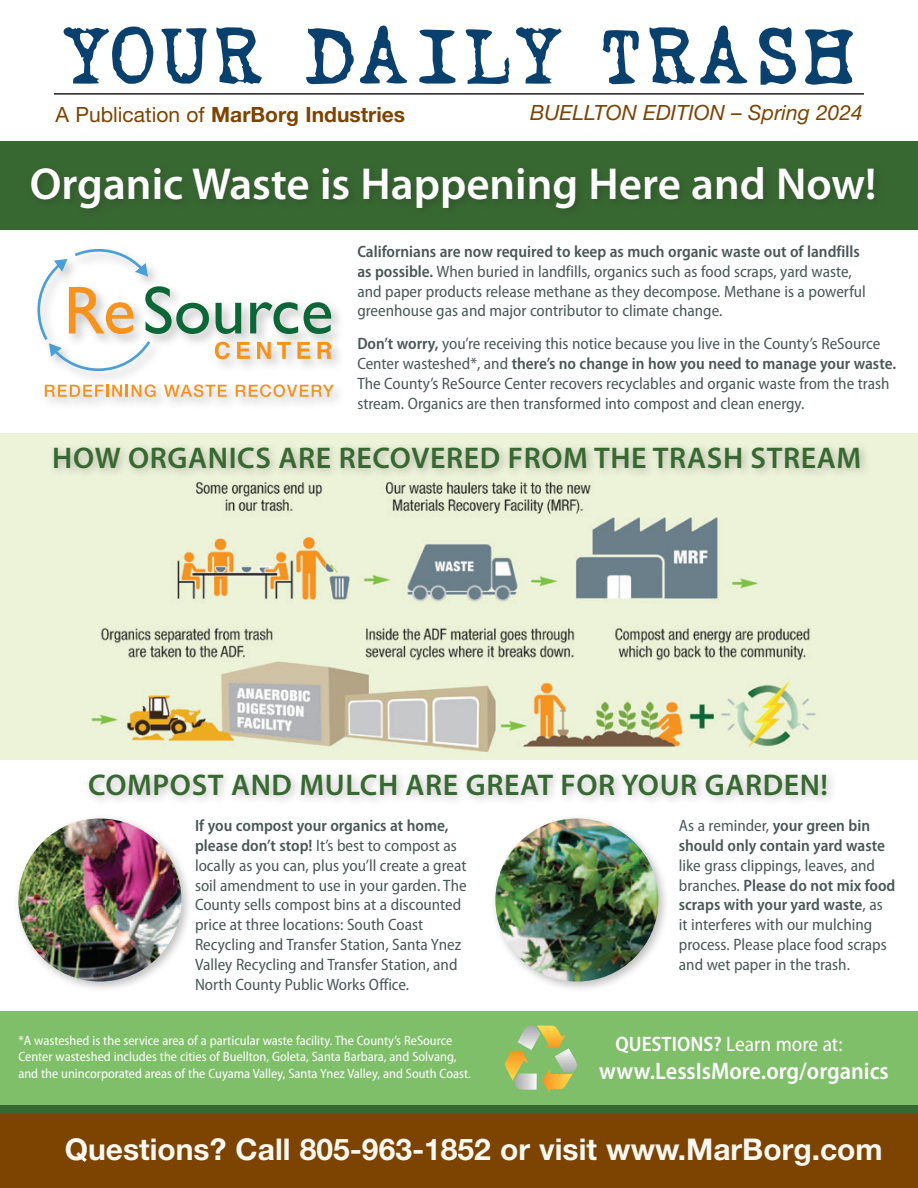
<style>
.page{position:relative;width:918px;height:1188px;background:#fff}
.page>*{position:absolute;margin:0;border:0;box-sizing:border-box;transform-origin:0 0}
.t1{font:600 45px "Myriad Pro";color:#fff}
.t2{font:600 30px "Myriad Pro";letter-spacing:.02em;color:#386832}
.t3{font:700 30px "Helvetica Neue";color:#fbf8f2}
.t4{font:600 semi-condensed 24px "Myriad Pro";color:#fff}
.t5{font:700 21px "Helvetica Neue";color:#7d4300}
.t6{font:italic 21px "Helvetica Neue";color:#7d4300}
.t7{font:semi-condensed 21px "Myriad Pro";color:#fff}
.t8{font:semi-condensed 16.5px/20px "Myriad Pro";color:#4a5757}
.t9{font:600 semi-condensed 16.5px/20px "Myriad Pro";color:#4a5757}
.t10{font:semi-condensed 13.5px/16.2px "Myriad Pro";color:#fff}
.s1{font-weight:400}
.s2{font-weight:600}
</style>
<div class="page">
<div style="left:0;top:1011px;width:918px;height:103px;background:#7fbf6a"></div>
<img style="left:0;top:433px;width:918px;height:326px">
<div style="left:13px;top:813px;width:179px;height:180px;background:#231f20;opacity:.28"></div>
<img style="left:18px;top:818px;width:163px;height:164px;border-radius:82px">
<div style="left:490px;top:813px;width:179px;height:180px;background:#231f20;opacity:.28"></div>
<img style="left:495px;top:818px;width:163px;height:164px;border-radius:82px">
<hr style="left:54px;top:93px;width:810px;height:2px;background:#231f20">
<svg style="left:64px;top:26px;width:789px;height:59px"></svg>
<div style="left:0;top:1114px;width:918px;height:74px;background:#7d4300"></div>
<div style="left:0;top:141px;width:918px;height:89px;background:#386832"></div>
<svg style="left:505px;top:1026px;width:72px;height:67px"></svg>
<div style="left:34px;top:245px;width:313px;height:166px;background:#231f20;opacity:.28"></div>
<svg style="left:36px;top:248px;width:173px;height:124px"></svg>
<svg style="left:216px;top:303px;width:25px;height:31px"></svg>
<svg style="left:250px;top:302px;width:48px;height:32px"></svg>
<svg style="left:304px;top:302px;width:27px;height:32px"></svg>
<svg style="left:215px;top:342px;width:15px;height:17px"></svg>
<svg style="left:237px;top:342px;width:13px;height:17px"></svg>
<svg style="left:257px;top:342px;width:14px;height:17px"></svg>
<svg style="left:277px;top:342px;width:14px;height:17px"></svg>
<svg style="left:297px;top:342px;width:13px;height:17px"></svg>
<svg style="left:317px;top:342px;width:14px;height:17px"></svg>
<svg style="left:45px;top:384px;width:111px;height:13px"></svg>
<svg style="left:164px;top:384px;width:63px;height:13px"></svg>
<svg style="left:236px;top:384px;width:98px;height:13px"></svg>
<div style="left:0;top:1105px;width:918px;height:9px;background:#386832"></div>
<div style="left:84px;top:769px;width:753px;height:37px;background:#231f20;opacity:.28"></div>
<div style="left:49px;top:442px;width:822px;height:37px;background:#231f20;opacity:.28"></div>
<p class="t5" style="left:55px;top:101px;width:351px"><span class="s1">A Publication of</span> MarBorg Industries</p>
<p class="t6" style="left:530px;top:100px;width:334px">BUELLTON EDITION – Spring 2024</p>
<h1 class="t1" style="left:30px;top:155px;width:848px">Organic Waste is Happening Here and Now!</h1>
<p class="t8" style="left:357px;top:242px;width:510px"><span class="s2">Californians are now required to keep as much organic waste out of landfills as possible.</span> When buried in landfills, organics such as food scraps, yard waste, and paper products release methane as they decompose. Methane is a powerful greenhouse gas and major contributor to climate change.</p>
<p class="t8" style="left:357px;top:334px;width:540px"><span class="s2">Don’t worry,</span> you’re receiving this notice because you live in the County’s ReSource Center wasteshed*, and <span class="s2">there’s no change in how you need to manage your waste.<br></span>The County’s ReSource Center recovers recyclables and organic waste from the trash stream. Organics are then transformed into compost and clean energy.</p>
<h2 class="t2" style="left:52px;top:438px;width:810px">HOW ORGANICS ARE RECOVERED FROM THE TRASH STREAM</h2>
<h2 class="t2" style="left:88px;top:765px;width:741px">COMPOST AND MULCH ARE GREAT FOR YOUR GARDEN!</h2>
<p class="t8" style="left:195px;top:816px;width:273px"><span class="s2">If you compost your organics at home, please don’t stop!</span> It’s best to compost as locally as you can, plus you’ll create a great soil amendment to use in your garden. The County sells compost bins at a discounted price at three locations: South Coast Recycling and Transfer Station, Santa Ynez Valley Recycling and Transfer Station, and North County Public Works Office.</p>
<p class="t9" style="left:679px;top:816px;width:208px"><span class="s1">As a reminder,</span> your green bin should only contain yard waste</p>
<p class="t8" style="left:679px;top:855px;width:218px">like grass clippings, leaves, and branches. <span class="s2">Please do not mix food scraps with your yard waste</span>, as it interferes with our mulching process. Please place food scraps and wet paper in the trash.</p>
<p class="t10" style="left:18px;top:1033px;width:454px">*A wasteshed is the service area of a particular waste facility. The County’s ReSource<br>Center wasteshed includes the cities of Buellton, Goleta, Santa Barbara, and Solvang, and the unincorporated areas of the Cuyama Valley, Santa Ynez Valley, and South Coast.</p>
<p class="t7" style="left:616px;top:1032px;width:229px"><span class="s2">QUESTIONS?</span> Learn more at:</p>
<h3 class="t4" style="left:599px;top:1058px;width:291px">www.LessIsMore.org/organics</h3>
<h2 class="t3" style="left:65px;top:1131px;width:820px">Questions? Call 805-963-1852 or visit www.MarBorg.com</h2>
</div>
